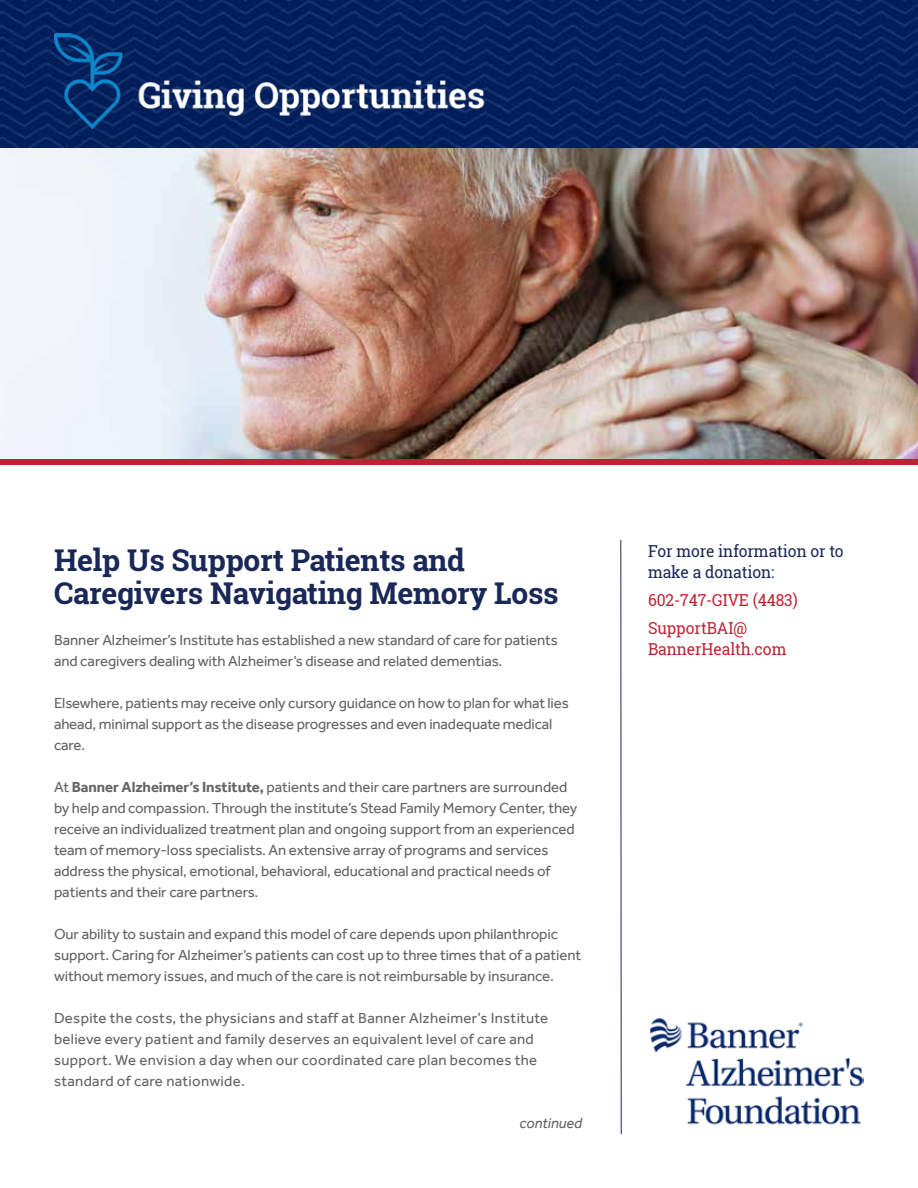
<style>
.page{position:relative;width:918px;height:1188px;background:#fff}
.page>*{position:absolute;margin:0;border:0;box-sizing:border-box;transform-origin:0 0}
.t1{font:700 30px/33px "Roboto Slab";letter-spacing:-.01em;color:#1a2857}
.t2{font:16.5px/27.8px "Roboto Slab";letter-spacing:-.005em;color:#c22032;scale:.95 1}
.t3{font:16.5px/21px "Roboto Slab";letter-spacing:-.005em;color:#1a2857;scale:.95 1}
.t4{font:15px/21px "Effra";letter-spacing:-.005em;color:#636466}
.t5{font:15px/21px "Effra";letter-spacing:.02em;color:#636466}
.t6{font:italic 15px "Effra";letter-spacing:-.005em;color:#636466}
.s1{font-weight:700}
</style>
<div class="page">
<img style="left:0;top:0;width:918px;height:459px">
<hr style="left:620px;top:540px;width:2px;height:594px;background:#1a2857">
<div style="left:0;top:459px;width:918px;height:5px;background:#c22032"></div>
<img style="left:54px;top:34px;width:466px;height:94px">
<img style="left:650px;top:1018px;width:214px;height:107px">
<h1 class="t1" style="left:54px;top:544px;width:506px">Help Us Support Patients and<br>Caregivers Navigating Memory Loss</h1>
<p class="t4" style="left:54px;top:629px;width:505px">Banner Alzheimer’s Institute has established a new standard of care for patients and caregivers dealing with Alzheimer’s disease and related dementias.</p>
<p class="t4" style="left:54px;top:692px;width:516px">Elsewhere, patients may receive only cursory guidance on how to plan for what lies ahead, minimal support as the disease progresses and even inadequate medical care.</p>
<p class="t4" style="left:54px;top:776px;width:525px">At <span class="s1">Banner Alzheimer’s Institute,</span> patients and their care partners are surrounded by help and compassion. Through the institute’s Stead Family Memory Center, they receive an individualized treatment plan and ongoing support from an experienced team of memory-loss specialists. An extensive array of programs and services address the physical, emotional, behavioral, educational and practical needs of patients and their care partners.</p>
<p class="t4" style="left:54px;top:923px;width:529px">Our ability to sustain and expand this model of care depends upon philanthropic support. Caring for Alzheimer’s patients can cost up to three times that of a patient without memory issues, and much of the care is not reimbursable by insurance.</p>
<p class="t5" style="left:54px;top:1007px;width:496px">Despite the costs, the physicians and staff at Banner Alzheimer’s Institute believe every patient and family deserves an equivalent level of care and support. We envision a day when our coordinated care plan becomes the standard of care nationwide.</p>
<p class="t6" style="left:520px;top:1114px;width:64px">continued</p>
<p class="t3" style="left:648px;top:541px;width:208px">For more information or to make a donation:</p>
<p class="t2" style="left:648px;top:586px;width:159px">602-747-GIVE (4483)<br>SupportBAI@</p>
<p class="t2" style="left:648px;top:635px;width:147px">BannerHealth.com</p>
</div>
